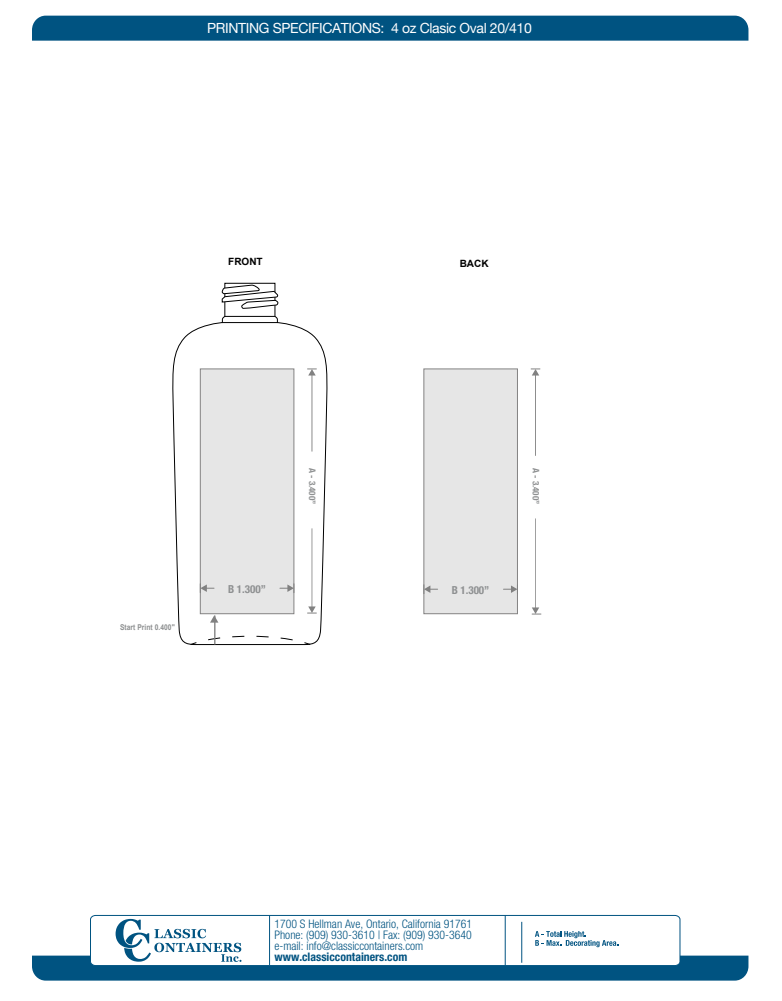
<style>
.page{position:relative;width:782px;height:1001px;background:#fff}
.page>*{position:absolute;margin:0;border:0;box-sizing:border-box;transform-origin:0 0}
.t1{font:14px "Helvetica Neue";letter-spacing:-.025em;color:#fff}
.t2{font:300 condensed 11.8px/10.9px "Helvetica Neue LT Pro";color:#005381;text-align:justify}
.t3{font:700 condensed 11.8px "Helvetica Neue LT Pro";color:#005381}
.t4{font:700 condensed 11px "Helvetica Neue";letter-spacing:-.005em;color:#8e9091}
.t5{font:700 10px "Arial";color:#000}
.t6{font:700 condensed 9px "Helvetica Neue";letter-spacing:-.005em;color:#8e9091}
.t7{font:700 8px "Arial";letter-spacing:.005em;color:#8e9091;scale:.83 1}
</style>
<div class="page">
<div style="left:32px;top:16px;width:716px;height:25px;background:#005381"></div>
<svg style="left:172px;top:282px;width:156px;height:364px"></svg>
<svg style="left:221px;top:284px;width:58px;height:25px"></svg>
<hr style="left:225px;top:316px;width:50px;height:1px;background:#000">
<hr style="left:222px;top:322px;width:55px;height:1px;background:#000">
<svg style="left:190px;top:641px;width:8px;height:5px"></svg>
<hr style="left:312px;top:375px;width:1px;height:76px;background:#818181">
<svg style="left:308px;top:369px;width:8px;height:7px"></svg>
<hr style="left:312px;top:529px;width:1px;height:78px;background:#818181">
<div style="left:200px;top:368px;width:94px;height:246px;background:#e6e6e6;border:1px solid #848383"></div>
<hr style="left:535px;top:375px;width:1px;height:80px;background:#818181">
<svg style="left:531px;top:369px;width:9px;height:7px"></svg>
<hr style="left:535px;top:519px;width:1px;height:89px;background:#818181">
<svg style="left:532px;top:607px;width:9px;height:8px"></svg>
<div style="left:423px;top:368px;width:95px;height:246px;background:#e6e6e6;border:1px solid #848383"></div>
<svg style="left:32px;top:915px;width:716px;height:66px"></svg>
<svg style="left:207px;top:606px;width:109px;height:40px"></svg>
<svg style="left:280px;top:584px;width:15px;height:9px"></svg>
<svg style="left:200px;top:584px;width:14px;height:9px"></svg>
<svg style="left:503px;top:585px;width:15px;height:9px"></svg>
<svg style="left:423px;top:585px;width:15px;height:9px"></svg>
<p class="t1" style="left:207px;top:16px;width:326px">PRINTING SPECIFICATIONS: 4 oz Clasic Oval 20/410</p>
<p class="t5" style="left:228px;top:254px;width:36px">FRONT</p>
<p class="t5" style="left:460px;top:257px;width:30px">BACK</p>
<p class="t7" style="left:120px;top:622px;width:68px">Start Print 0.400"</p>
<p class="t6" style="left:320px;top:468px;width:38px;rotate:90deg">A - 3.400”</p>
<p class="t6" style="left:544px;top:468px;width:38px;rotate:90deg">A - 3.400”</p>
<p class="t4" style="left:228px;top:580px;width:39px">B 1.300”</p>
<p class="t4" style="left:452px;top:581px;width:39px">B 1.300”</p>
<p class="t2" style="left:274px;top:918px;width:199px">1700 S Hellman Ave, Ontario, California 91761<br>Phone: (909) 930-3610 | Fax: (909) 930-3640 e-mail: info@classiccontainers.com</p>
<p class="t3" style="left:274px;top:949px;width:134px">www.classiccontainers.com</p>
</div>
